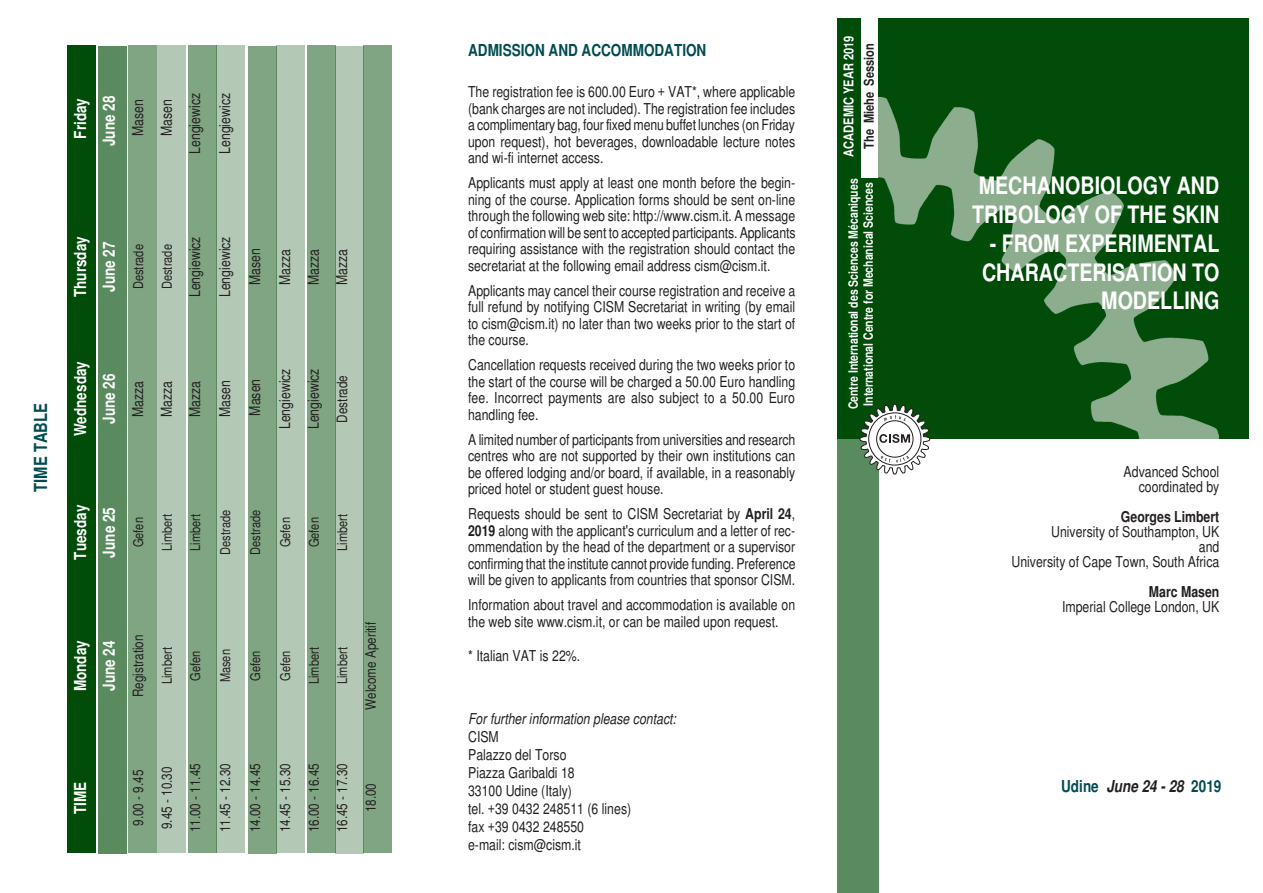
<style>
.page{position:relative;width:1263px;height:893px;background:#fff}
.page>*{position:absolute;margin:0;border:0;box-sizing:border-box;transform-origin:0 0}
.t1{font:700 condensed 24px/28.8px "Helvetica";color:#fff}
.t2{font:700 condensed 18px "Helvetica";color:#004c50}
.t3{font:700 condensed 16.5px "Helvetica";color:#fff}
.t4{font:700 condensed 16.5px "Helvetica";color:#004c50}
.Titolo_lecturers{font:condensed 15px/16.5px "Helvetica";color:#231f20;text-align:justify}
.t5{font:italic condensed 15px "Helvetica";color:#231f20}
.Titolo_lecturers-2{font:700 condensed 15px "Helvetica";color:#231f20}
.t6{font:condensed 14.25px "Helvetica";color:#231f20}
.t7{font:condensed 13.5px "Helvetica";color:#231f20}
.t8{font:700 condensed 13.5px "Helvetica";color:#fff}
.t9{font:700 condensed 13.5px "Helvetica";color:#231f20}
.t10{font:700 condensed 12.75px "Helvetica";color:#fff}
.s1{font-weight:700}
.s2{font-style:italic;color:#231f20}
</style>
<div class="page">
<div style="left:363px;top:45px;width:29px;height:808px;background:#80a583"></div>
<div style="left:838px;top:18px;width:411px;height:421px;background:#004c08"></div>
<img style="left:877px;top:97px;width:341px;height:342px">
<div style="left:837px;top:439px;width:41px;height:454px;background:#5a8b5f"></div>
<svg style="left:859px;top:404px;width:72px;height:71px"></svg>
<div style="left:861px;top:0;width:16px;height:177px;background:#fff"></div>
<div style="left:335px;top:46px;width:28px;height:807px;background:#b3c9b5"></div>
<div style="left:307px;top:45px;width:28px;height:808px;background:#80a583"></div>
<div style="left:276px;top:45px;width:28px;height:808px;background:#b3c9b5"></div>
<div style="left:248px;top:46px;width:28px;height:807px;background:#80a583"></div>
<div style="left:217px;top:45px;width:28px;height:808px;background:#b3c9b5"></div>
<div style="left:189px;top:45px;width:28px;height:808px;background:#80a583"></div>
<div style="left:157px;top:45px;width:28px;height:808px;background:#b3c9b5"></div>
<div style="left:129px;top:45px;width:28px;height:808px;background:#80a583"></div>
<div style="left:98px;top:46px;width:28px;height:807px;background:#5a8b5f"></div>
<div style="left:67px;top:45px;width:29px;height:808px;background:#004c08"></div>
<p class="t3" style="left:71px;top:139px;width:42px;rotate:-90deg">Friday</p>
<p class="t3" style="left:99px;top:146px;width:52px;rotate:-90deg">June 28</p>
<p class="Titolo_lecturers" style="left:130px;top:136px;width:38px;rotate:-90deg">Masen</p>
<p class="Titolo_lecturers" style="left:158px;top:136px;width:38px;rotate:-90deg">Masen</p>
<p class="Titolo_lecturers" style="left:187px;top:154px;width:62px;rotate:-90deg">Lengiewicz</p>
<p class="Titolo_lecturers" style="left:217px;top:154px;width:62px;rotate:-90deg">Lengiewicz</p>
<p class="t2" style="left:30px;top:492px;width:90px;rotate:-90deg">TIME TABLE</p>
<p class="t3" style="left:71px;top:297px;width:62px;rotate:-90deg">Thursday</p>
<p class="t3" style="left:99px;top:292px;width:52px;rotate:-90deg">June 27</p>
<p class="t7" style="left:131px;top:289px;width:46px;rotate:-90deg">Destrade</p>
<p class="t7" style="left:159px;top:289px;width:46px;rotate:-90deg">Destrade</p>
<p class="Titolo_lecturers" style="left:187px;top:297px;width:62px;rotate:-90deg">Lengiewicz</p>
<p class="Titolo_lecturers" style="left:217px;top:297px;width:62px;rotate:-90deg">Lengiewicz</p>
<p class="Titolo_lecturers" style="left:247px;top:285px;width:38px;rotate:-90deg">Masen</p>
<p class="Titolo_lecturers" style="left:277px;top:285px;width:38px;rotate:-90deg">Mazza</p>
<p class="Titolo_lecturers" style="left:305px;top:285px;width:38px;rotate:-90deg">Mazza</p>
<p class="Titolo_lecturers" style="left:334px;top:285px;width:38px;rotate:-90deg">Mazza</p>
<p class="t3" style="left:71px;top:436px;width:77px;rotate:-90deg">Wednesday</p>
<p class="t3" style="left:99px;top:424px;width:52px;rotate:-90deg">June 26</p>
<p class="Titolo_lecturers" style="left:130px;top:417px;width:38px;rotate:-90deg">Mazza</p>
<p class="Titolo_lecturers" style="left:158px;top:417px;width:38px;rotate:-90deg">Mazza</p>
<p class="Titolo_lecturers" style="left:187px;top:417px;width:38px;rotate:-90deg">Mazza</p>
<p class="Titolo_lecturers" style="left:217px;top:417px;width:38px;rotate:-90deg">Masen</p>
<p class="Titolo_lecturers" style="left:247px;top:416px;width:38px;rotate:-90deg">Masen</p>
<p class="Titolo_lecturers" style="left:277px;top:429px;width:62px;rotate:-90deg">Lengiewicz</p>
<p class="Titolo_lecturers" style="left:305px;top:429px;width:62px;rotate:-90deg">Lengiewicz</p>
<p class="t6" style="left:334px;top:422px;width:49px;rotate:-90deg">Destrade</p>
<p class="t3" style="left:71px;top:560px;width:56px;rotate:-90deg">Tuesday</p>
<p class="t3" style="left:99px;top:557px;width:52px;rotate:-90deg">June 25</p>
<p class="t7" style="left:131px;top:547px;width:32px;rotate:-90deg">Gefen</p>
<p class="t7" style="left:159px;top:551px;width:38px;rotate:-90deg">Limbert</p>
<p class="t7" style="left:188px;top:551px;width:38px;rotate:-90deg">Limbert</p>
<p class="t7" style="left:218px;top:555px;width:46px;rotate:-90deg">Destrade</p>
<p class="t7" style="left:248px;top:555px;width:46px;rotate:-90deg">Destrade</p>
<p class="t7" style="left:278px;top:547px;width:32px;rotate:-90deg">Gefen</p>
<p class="t7" style="left:306px;top:547px;width:32px;rotate:-90deg">Gefen</p>
<p class="t7" style="left:335px;top:551px;width:38px;rotate:-90deg">Limbert</p>
<p class="t3" style="left:71px;top:691px;width:53px;rotate:-90deg">Monday</p>
<p class="t3" style="left:99px;top:691px;width:52px;rotate:-90deg">June 24</p>
<p class="t6" style="left:130px;top:697px;width:64px;rotate:-90deg">Registration</p>
<p class="t7" style="left:159px;top:684px;width:38px;rotate:-90deg">Limbert</p>
<p class="t7" style="left:188px;top:681px;width:32px;rotate:-90deg">Gefen</p>
<p class="t7" style="left:218px;top:682px;width:35px;rotate:-90deg">Masen</p>
<p class="t7" style="left:248px;top:681px;width:32px;rotate:-90deg">Gefen</p>
<p class="t7" style="left:278px;top:681px;width:32px;rotate:-90deg">Gefen</p>
<p class="t7" style="left:306px;top:684px;width:38px;rotate:-90deg">Limbert</p>
<p class="t7" style="left:335px;top:684px;width:38px;rotate:-90deg">Limbert</p>
<p class="t6" style="left:362px;top:710px;width:90px;rotate:-90deg">Welcome Aperitif</p>
<p class="t3" style="left:71px;top:814px;width:34px;rotate:-90deg">TIME</p>
<p class="t6" style="left:130px;top:826px;width:57px;rotate:-90deg">9.00 - 9.45</p>
<p class="t6" style="left:158px;top:829px;width:64px;rotate:-90deg">9.45 - 10.30</p>
<p class="t6" style="left:187px;top:832px;width:70px;rotate:-90deg">11.00 - 11.45</p>
<p class="t6" style="left:217px;top:832px;width:70px;rotate:-90deg">11.45 - 12.30</p>
<p class="t6" style="left:247px;top:832px;width:70px;rotate:-90deg">14.00 - 14.45</p>
<p class="t6" style="left:277px;top:832px;width:70px;rotate:-90deg">14.45 - 15.30</p>
<p class="t6" style="left:305px;top:832px;width:70px;rotate:-90deg">16.00 - 16.45</p>
<p class="t6" style="left:334px;top:832px;width:70px;rotate:-90deg">16.45 - 17.30</p>
<p class="t6" style="left:362px;top:812px;width:31px;rotate:-90deg">18.00</p>
<p class="t4" style="left:468px;top:40px;width:240px">ADMISSION AND ACCOMMODATION</p>
<p class="Titolo_lecturers" style="left:468px;top:84px;width:329px">The registration fee is 600.00 Euro + VAT*, where applicable (bank charges are not included). The registration fee includes a complimentary bag, four fixed menu buffet lunches (on Friday upon request), hot beverages, downloadable lecture notes and wi-fi internet access.</p>
<p class="Titolo_lecturers" style="left:468px;top:175px;width:329px">Applicants must apply at least one month before the begin&shy;ning of the course. Application forms should be sent on-line through the following web site: http://www.cism.it. A message of confirmation will be sent to accepted participants. Applicants requiring assistance with the registration should contact the secretariat at the following email address cism@cism.it.</p>
<p class="Titolo_lecturers" style="left:468px;top:282px;width:329px">Applicants may cancel their course registration and receive a full refund by notifying CISM Secretariat in writing (by email to cism@cism.it) no later than two weeks prior to the start of the course.</p>
<p class="Titolo_lecturers" style="left:468px;top:357px;width:329px">Cancellation requests received during the two weeks prior to the start of the course will be charged a 50.00 Euro handling fee. Incorrect payments are also subject to a 50.00 Euro handling fee.</p>
<p class="Titolo_lecturers" style="left:468px;top:431px;width:329px">A limited number of participants from universities and research centres who are not supported by their own institutions can be offered lodging and/or board, if available, in a reasonably priced hotel or student guest house.</p>
<p class="Titolo_lecturers" style="left:468px;top:506px;width:329px">Requests should be sent to CISM Secretariat by <span class="s1">April 24</span>, <span class="s1">2019</span> along with the applicant's curriculum and a letter of rec&shy;ommendation by the head of the department or a supervisor confirming that the institute cannot provide funding. Preference will be given to applicants from countries that sponsor CISM.</p>
<p class="Titolo_lecturers" style="left:468px;top:597px;width:329px">Information about travel and accommodation is available on the web site www.cism.it, or can be mailed upon request.</p>
<p class="Titolo_lecturers" style="left:468px;top:647px;width:114px">* Italian VAT is 22%.</p>
<p class="t5" style="left:468px;top:710px;width:209px">For further information please contact:</p>
<p class="Titolo_lecturers" style="left:468px;top:728px;width:32px">CISM</p>
<p class="Titolo_lecturers" style="left:468px;top:746px;width:100px">Palazzo del Torso</p>
<p class="Titolo_lecturers" style="left:468px;top:764px;width:108px">Piazza Garibaldi 18</p>
<p class="Titolo_lecturers" style="left:468px;top:782px;width:105px">33100 Udine (Italy)</p>
<p class="Titolo_lecturers" style="left:468px;top:800px;width:165px">tel. +39 0432 248511 (6 lines)</p>
<p class="Titolo_lecturers" style="left:468px;top:818px;width:117px">fax +39 0432 248550</p>
<p class="Titolo_lecturers" style="left:468px;top:836px;width:114px">e-mail: cism@cism.it</p>
<p class="t8" style="left:841px;top:157px;width:123px;rotate:-90deg">ACADEMIC YEAR 2019</p>
<p class="t9" style="left:861px;top:149px;width:107px;rotate:-90deg">The Miehe Session</p>
<p class="t10" style="left:846px;top:409px;width:232px;rotate:-90deg">Centre International des Sciences Mécaniques</p>
<p class="t10" style="left:861px;top:406px;width:225px;rotate:-90deg">International Centre for Mechanical Sciences</p>
<p class="t1" style="left:972px;top:171px;width:249px">MECHANOBIOLOGY AND<br>TRIBOLOGY OF THE SKIN</p>
<p class="t1" style="left:982px;top:229px;width:239px;text-align:right">- FROM EXPERIMENTAL<br>CHARACTERISATION TO<br>MODELLING</p>
<p class="Titolo_lecturers" style="left:1123px;top:464px;width:97px">Advanced School</p>
<p class="Titolo_lecturers" style="left:1139px;top:479px;width:82px">coordinated by</p>
<p class="Titolo_lecturers-2" style="left:1121px;top:508px;width:100px">Georges Limbert</p>
<p class="Titolo_lecturers" style="left:1051px;top:524px;width:170px">University of Southampton, UK</p>
<p class="Titolo_lecturers" style="left:1199px;top:539px;width:22px">and</p>
<p class="Titolo_lecturers" style="left:1011px;top:554px;width:209px">University of Cape Town, South Africa</p>
<p class="Titolo_lecturers-2" style="left:1149px;top:583px;width:72px">Marc Masen</p>
<p class="Titolo_lecturers" style="left:1062px;top:599px;width:159px">Imperial College London, UK</p>
<p class="t4" style="left:1061px;top:777px;width:162px">Udine <span class="s2">June 24 - 28</span> 2019</p>
</div>
